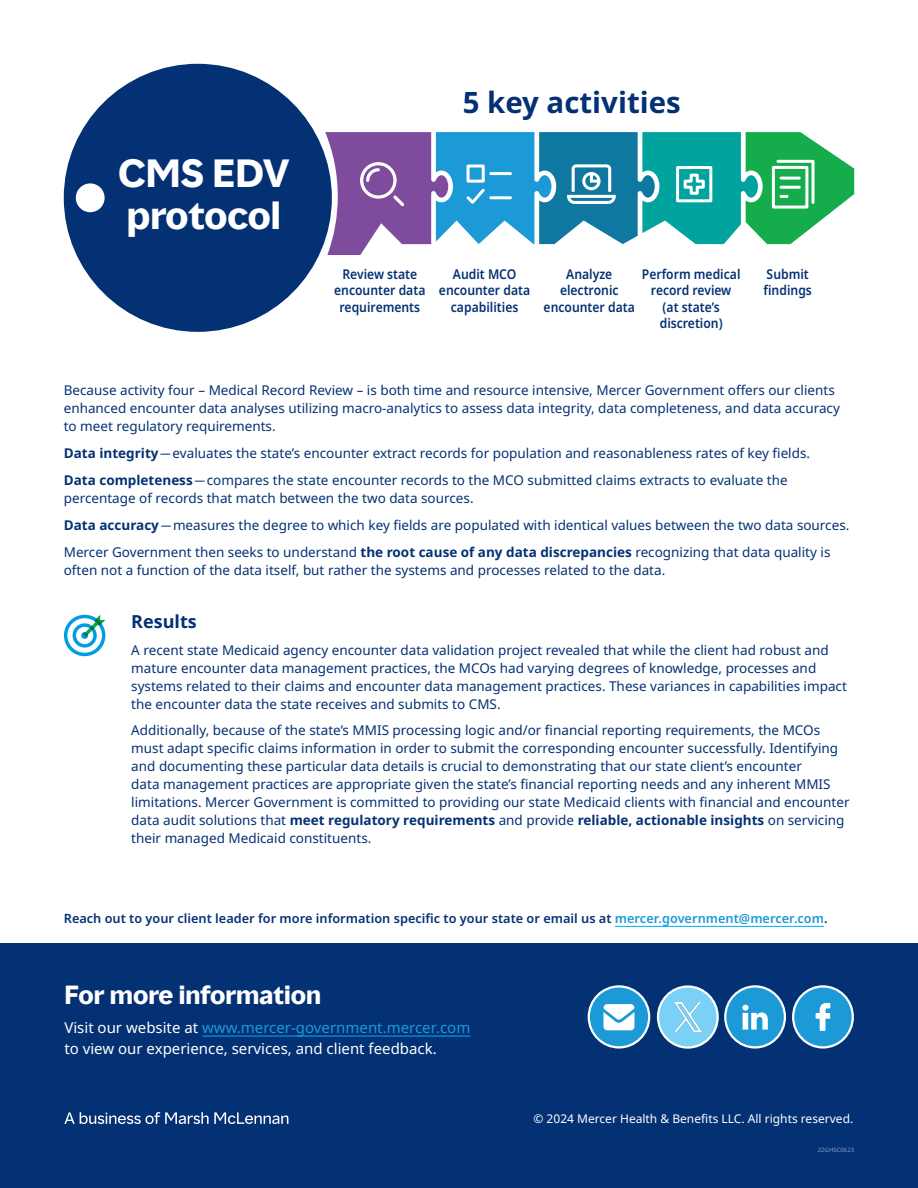
<style>
.page{position:relative;width:918px;height:1188px;background:#fff}
.page>*{position:absolute;margin:0;border:0;box-sizing:border-box;transform-origin:0 0}
.t1{font:700 36px/42px "MMC Display";color:#fff}
.t2{font:700 29.4px "Noto Sans";color:#043174}
.t3{font:700 24px "MMC Display";color:#fff}
.t4{font:700 18px "Noto Sans";color:#043174}
.t5{font:15px/21px "Noto Sans";color:#fff}
.t6{font:13.5px/18px "Noto Sans";color:#043174}
.t7{font:600 13.5px/16.5px "Noto Sans";color:#043174;text-align:center;scale:.9 1}
.t8{font:600 12.75px "Noto Sans";color:#043174}
.t9{font:12px "Noto Sans";color:#fff}
.t10{font:6px "Noto Sans";color:#859fc4}
.s1{font-weight:700}
.s2{color:#1b9ad7}
</style>
<div class="page">
<div style="left:0;top:943px;width:918px;height:245px;background:#043174"></div>
<div style="left:589px;top:986px;width:60px;height:61px;background:#1b9ad7;border-radius:50%"></div>
<div style="left:588px;top:985px;width:62px;height:64px;border:2px solid #fff;border-radius:50%"></div>
<svg style="left:603px;top:1004px;width:31px;height:26px"></svg>
<div style="left:725px;top:986px;width:60px;height:61px;background:#1b9ad7;border-radius:50%"></div>
<div style="left:724px;top:985px;width:62px;height:64px;border:2px solid #fff;border-radius:50%"></div>
<svg style="left:742px;top:1012px;width:26px;height:18px"></svg>
<div style="left:742px;top:1005px;width:7px;height:6px;background:#fff;border-radius:50%"></div>
<div style="left:793px;top:986px;width:60px;height:61px;background:#1b9ad7;border-radius:50%"></div>
<div style="left:792px;top:985px;width:62px;height:64px;border:2px solid #fff;border-radius:50%"></div>
<svg style="left:816px;top:1003px;width:14px;height:28px"></svg>
<div style="left:658px;top:987px;width:60px;height:61px;background:#7ad0f5;border-radius:50%"></div>
<div style="left:657px;top:985px;width:62px;height:64px;border:2px solid #fff;border-radius:50%"></div>
<img style="left:674px;top:1003px;width:28px;height:28px">
<hr style="left:202px;top:1036px;width:268px;height:1px;background:#00aeef">
<svg style="left:64px;top:1112px;width:224px;height:12px"></svg>
<div style="left:64px;top:615px;width:41px;height:41px;background:#009de0;border-radius:50%"></div>
<svg style="left:67px;top:618px;width:35px;height:35px"></svg>
<svg style="left:73px;top:623px;width:24px;height:25px"></svg>
<div style="left:76px;top:627px;width:17px;height:17px;background:#fff;border-radius:50%"></div>
<div style="left:81px;top:632px;width:7px;height:7px;background:#009de0;border-radius:50%"></div>
<svg style="left:83px;top:615px;width:22px;height:22px"></svg>
<svg style="left:64px;top:64px;width:261px;height:268px;fill:#043174"></svg>
<svg style="left:325px;top:132px;width:529px;height:123px"></svg>
<hr style="left:615px;top:926px;width:209px;height:1px;background:#00aeef">
<h1 class="t1" style="left:118px;top:153px;width:173px">CMS EDV protocol</h1>
<h2 class="t2" style="left:463px;top:82px;width:220px">5 key activities</h2>
<p class="t7" style="left:334px;top:266px;width:103px">Review state encounter data requirements</p>
<p class="t7" style="left:439px;top:266px;width:103px">Audit MCO encounter data capabilities</p>
<p class="t7" style="left:544px;top:266px;width:103px">Analyze electronic encounter data</p>
<p class="t7" style="left:642px;top:266px;width:111px">Perform medical record review (at state’s discretion)</p>
<p class="t7" style="left:764px;top:266px;width:55px;text-align:left">Submit findings</p>
<p class="t6" style="left:64px;top:381px;width:778px">Because activity four – Medical Record Review – is both time and resource intensive, Mercer Government offers our clients enhanced encounter data analyses utilizing macro-analytics to assess data integrity, data completeness, and data accuracy to meet regulatory requirements.</p>
<p class="t6" style="left:64px;top:440px;width:748px;line-height:26.8px"><span class="s1">Data integrity</span> ̶evaluates the state’s encounter extract records for population and reasonableness rates of key fields.<br><span class="s1">Data completeness</span> ̶compares the state encounter records to the MCO submitted claims extracts to evaluate the</p>
<p class="t6" style="left:64px;top:485px;width:787px;line-height:26.8px">percentage of records that match between the two data sources.<br><span class="s1">Data accuracy</span> ̶measures the degree to which key fields are populated with identical values between the two data sources.<br>Mercer Government then seeks to understand <span class="s1">the root cause of any data discrepancies</span> recognizing that data quality is</p>
<p class="t6" style="left:64px;top:561px;width:603px">often not a function of the data itself, but rather the systems and processes related to the data.</p>
<h3 class="t4" style="left:131px;top:609px;width:67px">Results</h3>
<p class="t6" style="left:131px;top:641px;width:717px">A recent state Medicaid agency encounter data validation project revealed that while the client had robust and mature encounter data management practices, the MCOs had varying degrees of knowledge, processes and systems related to their claims and encounter data management practices. These variances in capabilities impact the encounter data the state receives and submits to CMS.</p>
<p class="t6" style="left:131px;top:722px;width:720px">Additionally, because of the state’s MMIS processing logic and/or financial reporting requirements, the MCOs must adapt specific claims information in order to submit the corresponding encounter successfully. Identifying and documenting these particular data details is crucial to demonstrating that our state client’s encounter<br>data management practices are appropriate given the state’s financial reporting needs and any inherent MMIS limitations. Mercer Government is committed to providing our state Medicaid clients with financial and encounter data audit solutions that <span class="s1">meet regulatory requirements</span> and provide <span class="s1">reliable, actionable insights</span> on servicing their managed Medicaid constituents.</p>
<p class="t8" style="left:64px;top:910px;width:765px">Reach out to your client leader for more information specific to your state or email us at <span class="s2">mercer.government@mercer.com</span>.</p>
<h3 class="t3" style="left:64px;top:979px;width:258px">For more information</h3>
<p class="t5" style="left:64px;top:1017px;width:407px">Visit our website at <span class="s2">www.mercer-government.mercer.com </span>to view our experience, services, and client feedback.</p>
<p class="t9" style="left:534px;top:1110px;width:321px">© 2024 Mercer Health &amp; Benefits LLC. All rights reserved.</p>
<p class="t10" style="left:818px;top:1145px;width:38px">22GHSC0623</p>
</div>
